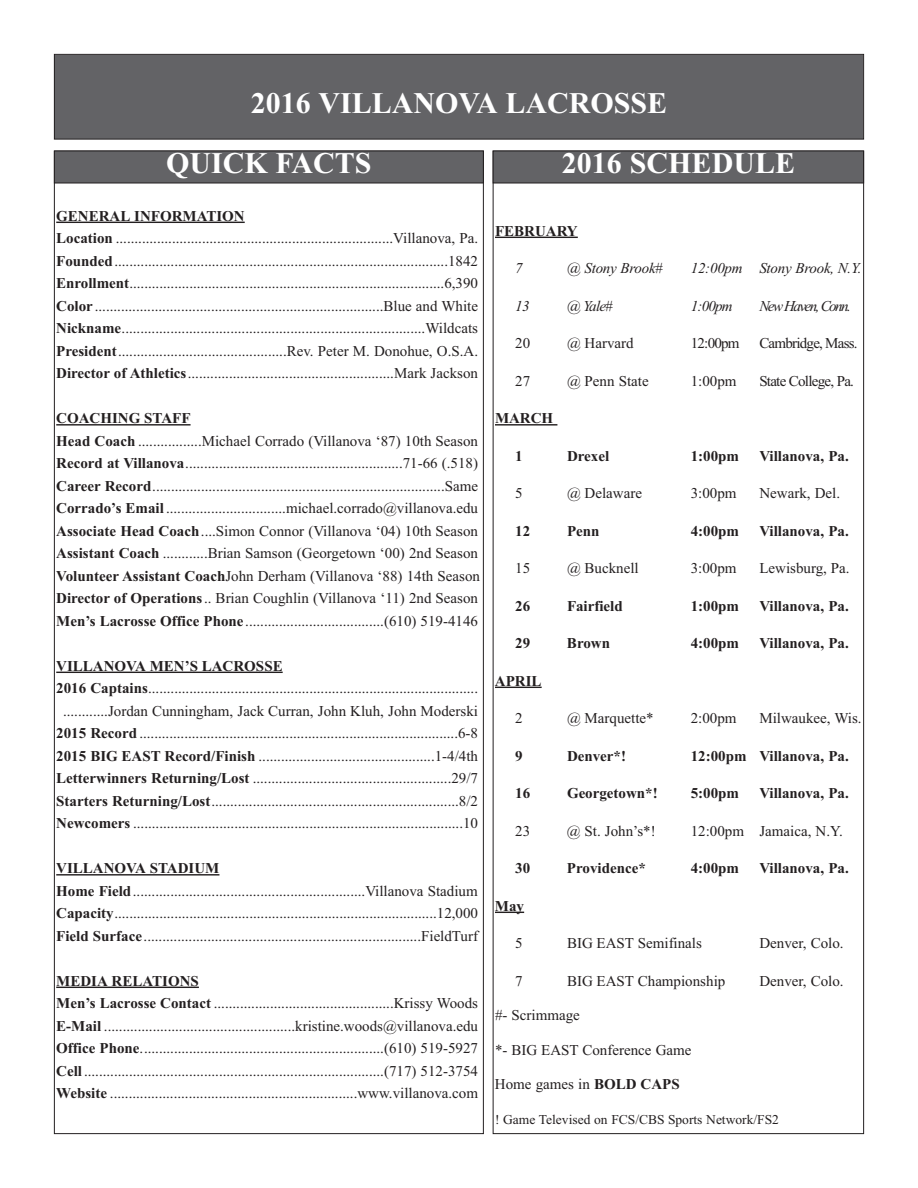
<style>
.page{position:relative;width:918px;height:1188px;background:#fff}
.page>*{position:absolute;margin:0;border:0;box-sizing:border-box;transform-origin:0 0}
.t1{font:700 30px "Times New Roman";color:#fff}
.t2{font:15px/22.5px "Times New Roman";color:#231f20}
.t3{font:700 15px "Times New Roman";color:#231f20}
.t4{font:italic 15px "Times New Roman";letter-spacing:-.015em;color:#231f20}
.t5{font:15px "Times New Roman";letter-spacing:-.05em;color:#231f20}
.t6{font:italic 15px "Times New Roman";letter-spacing:-.035em;color:#231f20}
.t7{font:italic 15px "Times New Roman";letter-spacing:-.1em;color:#231f20}
.t8{font:13.5px "Times New Roman";color:#231f20}
.s1{font-weight:700}
</style>
<div class="page">
<div style="left:55px;top:55px;width:808px;height:84px;background:#636366"></div>
<div style="left:54px;top:54px;width:810px;height:86px;border:1px solid #231f20"></div>
<hr style="left:56px;top:222px;width:189px;height:1px;background:#231f20">
<hr style="left:56px;top:424px;width:135px;height:2px;background:#231f20">
<hr style="left:56px;top:672px;width:227px;height:1px;background:#231f20">
<hr style="left:56px;top:874px;width:163px;height:2px;background:#231f20">
<hr style="left:56px;top:987px;width:143px;height:1px;background:#231f20">
<hr style="left:495px;top:237px;width:83px;height:1px;background:#231f20">
<hr style="left:495px;top:424px;width:62px;height:2px;background:#231f20">
<hr style="left:495px;top:687px;width:47px;height:1px;background:#231f20">
<svg style="left:495px;top:912px;width:29px;height:1px"></svg>
<div style="left:494px;top:151px;width:369px;height:32px;background:#636366"></div>
<div style="left:493px;top:151px;width:371px;height:32px;border:1px solid #231f20"></div>
<div style="left:55px;top:151px;width:428px;height:32px;background:#636366"></div>
<div style="left:54px;top:151px;width:430px;height:32px;border:1px solid #231f20"></div>
<h1 class="t1" style="left:251px;top:85px;width:418px">2016 VILLANOVA LACrOSSE</h1>
<h1 class="t1" style="left:166px;top:145px;width:207px">QUICK FACTS</h1>
<h1 class="t1" style="left:562px;top:145px;width:235px">2016 SCHEDULE</h1>
<p class="t2" style="left:56px;top:204px;width:423px"><span class="s1">GENErAL INFOrMATION<br>Location</span> ..........................................................................Villanova, Pa.<br><span class="s1">Founded</span>.........................................................................................1842<br><span class="s1">Enrollment</span>....................................................................................6,390<br><span class="s1">Color</span> .............................................................................Blue and White <span class="s1">Nickname</span>.................................................................................Wildcats <span class="s1">President</span>.............................................Rev. Peter M. Donohue, O.S.A.<br><span class="s1">Director of Athletics</span>.......................................................Mark Jackson</p>
<p class="t2" style="left:56px;top:407px;width:425px"><span class="s1">COACHING STAFF<br>Head Coach</span> .................Michael Corrado (Villanova ‘87) 10th Season <span class="s1">record at Villanova</span>..........................................................71-66 (.518)<br><span class="s1">Career record</span>..............................................................................Same <span class="s1">Corrado’s Email</span>................................michael.corrado@villanova.edu <span class="s1">Associate Head Coach</span>....Simon Connor (Villanova ‘04) 10th Season <span class="s1">Assistant Coach</span> ............Brian Samson (Georgetown ‘00) 2nd Season <span class="s1">Volunteer Assistant Coach</span>John Derham (Villanova ‘88) 14th Season <span class="s1">Director of Operations</span>.. Brian Coughlin (Villanova ‘11) 2nd Season <span class="s1">Men’s Lacrosse Office Phone</span> .....................................(610) 519-4146</p>
<p class="t3" style="left:56px;top:657px;width:228px">VILLANOVA MEN’S LACrOSSE</p>
<p class="t2" style="left:56px;top:677px;width:423px"><span class="s1">2016 Captains</span>........................................................................................</p>
<p class="t2" style="left:63px;top:699px;width:417px">............Jordan Cunningham, Jack Curran, John Kluh, John Moderski</p>
<p class="t2" style="left:56px;top:722px;width:423px"><span class="s1">2015 record</span> .....................................................................................6-8</p>
<p class="t2" style="left:56px;top:744px;width:423px"><span class="s1">2015 bIG EAST record/Finish</span> ...............................................1-4/4th</p>
<p class="t2" style="left:56px;top:767px;width:423px"><span class="s1">Letterwinners returning/Lost</span> .....................................................29/7</p>
<p class="t2" style="left:56px;top:789px;width:423px"><span class="s1">Starters returning/Lost</span>..................................................................8/2</p>
<p class="t2" style="left:56px;top:812px;width:423px"><span class="s1">Newcomers</span> ........................................................................................10</p>
<p class="t2" style="left:56px;top:857px;width:423px"><span class="s1">VILLANOVA STADIUM<br>Home Field</span>..............................................................Villanova Stadium <span class="s1">Capacity</span>......................................................................................12,000<br><span class="s1">Field Surface</span>..........................................................................FieldTurf</p>
<p class="t2" style="left:56px;top:969px;width:423px"><span class="s1">MEDIA rELATIONS<br>Men’s Lacrosse Contact</span> ................................................Krissy Woods <span class="s1">E-Mail</span> ...................................................kristine.woods@villanova.edu <span class="s1">Office Phone</span>.................................................................(610) 519-5927<br><span class="s1">Cell</span>................................................................................(717) 512-3754<br><span class="s1">Website</span> ..................................................................www.villanova.com</p>
<p class="t3" style="left:495px;top:222px;width:84px">FEbrUAry</p>
<p class="t6" style="left:515px;top:259px;width:9px">7</p>
<p class="t4" style="left:567px;top:259px;width:98px">@ Stony Brook#</p>
<p class="t4" style="left:691px;top:259px;width:172px">12:00pm Stony Brook, N.Y.</p>
<p class="t6" style="left:515px;top:297px;width:16px">13</p>
<p class="t6" style="left:567px;top:297px;width:47px">@ Yale#</p>
<p class="t6" style="left:691px;top:297px;width:44px">1:00pm</p>
<p class="t7" style="left:759px;top:297px;width:93px">New Haven, Conn.</p>
<p class="t2" style="left:515px;top:332px;width:16px">20</p>
<p class="t2" style="left:567px;top:332px;width:68px">@ Harvard</p>
<p class="t2" style="left:691px;top:332px;width:50px">12:00pm</p>
<p class="t5" style="left:759px;top:334px;width:100px">Cambridge, Mass.</p>
<p class="t2" style="left:515px;top:369px;width:16px">27</p>
<p class="t2" style="left:567px;top:369px;width:83px">@ Penn State</p>
<p class="t2" style="left:691px;top:369px;width:47px">1:00pm</p>
<p class="t5" style="left:759px;top:372px;width:96px">State College, Pa.</p>
<p class="t3" style="left:495px;top:409px;width:60px">MArCH</p>
<p class="t3" style="left:515px;top:447px;width:9px">1</p>
<p class="t3" style="left:567px;top:447px;width:44px">Drexel</p>
<p class="t3" style="left:691px;top:447px;width:50px">1:00pm</p>
<p class="t3" style="left:759px;top:447px;width:91px">Villanova, Pa.</p>
<p class="t2" style="left:515px;top:482px;width:9px">5</p>
<p class="t2" style="left:567px;top:482px;width:77px">@ Delaware</p>
<p class="t2" style="left:691px;top:482px;width:47px">3:00pm</p>
<p class="t2" style="left:759px;top:482px;width:82px">Newark, Del.</p>
<p class="t3" style="left:515px;top:522px;width:16px">12</p>
<p class="t3" style="left:567px;top:522px;width:34px">Penn</p>
<p class="t3" style="left:691px;top:522px;width:50px">4:00pm</p>
<p class="t3" style="left:759px;top:522px;width:91px">Villanova, Pa.</p>
<p class="t2" style="left:515px;top:557px;width:16px">15</p>
<p class="t2" style="left:567px;top:557px;width:73px">@ Bucknell</p>
<p class="t2" style="left:691px;top:557px;width:47px">3:00pm</p>
<p class="t2" style="left:759px;top:557px;width:92px">Lewisburg, Pa.</p>
<p class="t3" style="left:515px;top:597px;width:16px">26</p>
<p class="t3" style="left:567px;top:597px;width:57px">Fairfield</p>
<p class="t3" style="left:691px;top:597px;width:50px">1:00pm</p>
<p class="t3" style="left:759px;top:597px;width:91px">Villanova, Pa.</p>
<p class="t3" style="left:515px;top:634px;width:16px">29</p>
<p class="t3" style="left:567px;top:634px;width:45px">brown</p>
<p class="t3" style="left:691px;top:634px;width:50px">4:00pm</p>
<p class="t3" style="left:759px;top:634px;width:91px">Villanova, Pa.</p>
<p class="t3" style="left:495px;top:672px;width:48px">APrIL</p>
<p class="t2" style="left:515px;top:707px;width:9px">2</p>
<p class="t2" style="left:567px;top:707px;width:88px">@ Marquette*</p>
<p class="t2" style="left:691px;top:707px;width:47px">2:00pm</p>
<p class="t2" style="left:759px;top:707px;width:104px">Milwaukee, Wis.</p>
<p class="t3" style="left:515px;top:747px;width:9px">9</p>
<p class="t3" style="left:567px;top:747px;width:61px">Denver*!</p>
<p class="t3" style="left:691px;top:747px;width:160px">12:00pm Villanova, Pa.</p>
<p class="t3" style="left:515px;top:784px;width:16px">16</p>
<p class="t3" style="left:567px;top:784px;width:92px">Georgetown*!</p>
<p class="t3" style="left:691px;top:784px;width:50px">5:00pm</p>
<p class="t3" style="left:759px;top:784px;width:91px">Villanova, Pa.</p>
<p class="t2" style="left:515px;top:819px;width:16px">23</p>
<p class="t2" style="left:567px;top:819px;width:90px">@ St. John’s*!</p>
<p class="t2" style="left:691px;top:819px;width:154px">12:00pm Jamaica, N.Y.</p>
<p class="t3" style="left:515px;top:859px;width:16px">30</p>
<p class="t3" style="left:567px;top:859px;width:80px">Providence*</p>
<p class="t3" style="left:691px;top:859px;width:50px">4:00pm</p>
<p class="t3" style="left:759px;top:859px;width:91px">Villanova, Pa.</p>
<p class="t3" style="left:495px;top:897px;width:31px">May</p>
<p class="t2" style="left:515px;top:932px;width:9px">5</p>
<p class="t2" style="left:567px;top:932px;width:136px">BIG EAST Semifinals</p>
<p class="t2" style="left:759px;top:932px;width:86px">Denver, Colo.</p>
<p class="t2" style="left:515px;top:969px;width:9px">7</p>
<p class="t2" style="left:567px;top:969px;width:160px">BIG EAST Championship</p>
<p class="t2" style="left:759px;top:969px;width:86px">Denver, Colo.</p>
<p class="t2" style="left:495px;top:1004px;width:86px">#- Scrimmage</p>
<p class="t2" style="left:495px;top:1038px;width:198px">*- BIG EAST Conference Game</p>
<p class="t2" style="left:495px;top:1073px;width:186px">Home games in <span class="s1">bOLD CAPS</span></p>
<p class="t8" style="left:495px;top:1111px;width:286px">! Game Televised on FCS/CBS Sports Network/FS2</p>
</div>
